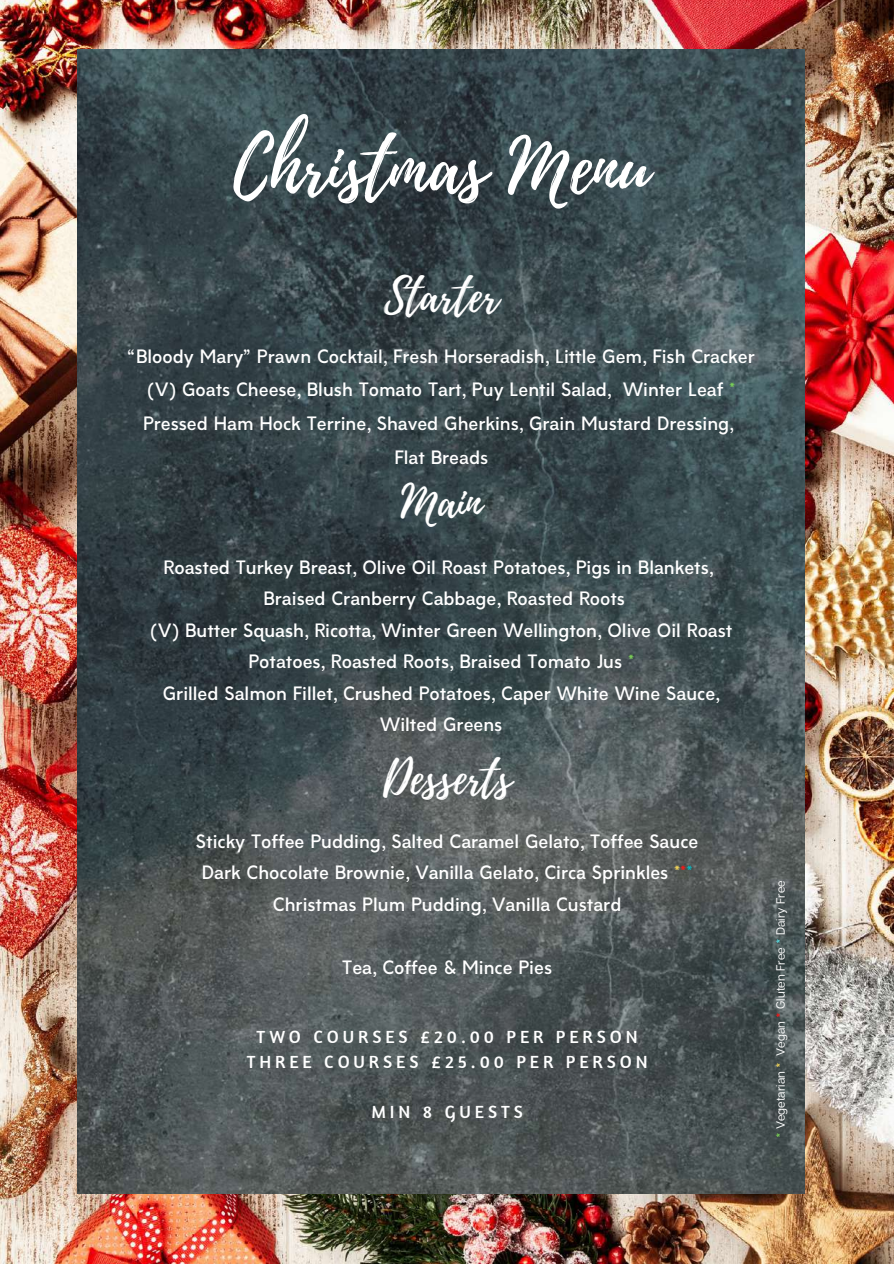
<style>
.page{position:relative;width:894px;height:1264px;background:#fff}
.page>*{position:absolute;margin:0;border:0;box-sizing:border-box;transform-origin:0 0}
.t1{font:74.85px "Playlist Script";color:#fff}
.t2{font:45px "Playlist Script";color:#fff}
.t3{font:600 18px/31.5px "Amicale";color:#fff;text-align:center}
.t4{font:18px/24.8px "Amaranth";letter-spacing:.215em;color:#fff;text-align:center}
.t5{font:12px "Articulat CF";color:#fff}
.s1{color:#7ed957}
.s2{color:#ffde59}
.s3{color:#ff1616}
.s4{color:#00c2cb}
.s5{color:#5ce1e6}
</style>
<div class="page">
<img style="left:0;top:0;width:893px;height:1263px">
<img style="left:78px;top:49px;width:726px;height:1144px">
<h1 class="t1" style="left:233px;top:114px;width:417px">Christmas Menu</h1>
<h2 class="t2" style="left:384px;top:264px;width:116px">Starter</h2>
<p class="t3" style="left:128px;top:341px;width:628px;line-height:33.8px">“Bloody Mary” Prawn Cocktail, Fresh Horseradish, Little Gem, Fish Cracker (V) Goats Cheese, Blush Tomato Tart, Puy Lentil Salad, Winter Leaf <span class="s1">* </span>Pressed Ham Hock Terrine, Shaved Gherkins, Grain Mustard Dressing,<br>Flat Breads</p>
<h2 class="t2" style="left:400px;top:469px;width:83px">Main</h2>
<p class="t3" style="left:150px;top:553px;width:583px">Roasted Turkey Breast, Olive Oil Roast Potatoes, Pigs in Blankets, Braised Cranberry Cabbage, Roasted Roots<br>(V) Butter Squash, Ricotta, Winter Green Wellington, Olive Oil Roast Potatoes, Roasted Roots, Braised Tomato Jus <span class="s1">*<br></span>Grilled Salmon Fillet, Crushed Potatoes, Caper White Wine Sauce, Wilted Greens</p>
<h2 class="t2" style="left:383px;top:746px;width:130px">Desserts</h2>
<p class="t3" style="left:196px;top:827px;width:504px">Sticky Toffee Pudding, Salted Caramel Gelato, Toffee Sauce<br>Dark Chocolate Brownie, Vanilla Gelato, Circa Sprinkles <span class="s2">*</span><span class="s3">*</span><span class="s4">*<br></span>Christmas Plum Pudding, Vanilla Custard</p>
<p class="t3" style="left:342px;top:953px;width:211px">Tea, Coffee &amp; Mince Pies</p>
<p class="t4" style="left:246px;top:1024px;width:402px">TWO COURSES £20.00 PER PERSON<br>THREE COURSES £25.00 PER PERSON</p>
<p class="t4" style="left:371px;top:1098px;width:153px">MIN 8 GUESTS</p>
<p class="t5" style="left:772px;top:1138px;width:259px;rotate:-90deg"><span class="s1">*</span> Vegetarian <span class="s2">*</span> Vegan <span class="s3">*</span> Gluten Free <span class="s5">*</span> Dairy Free</p>
</div>
